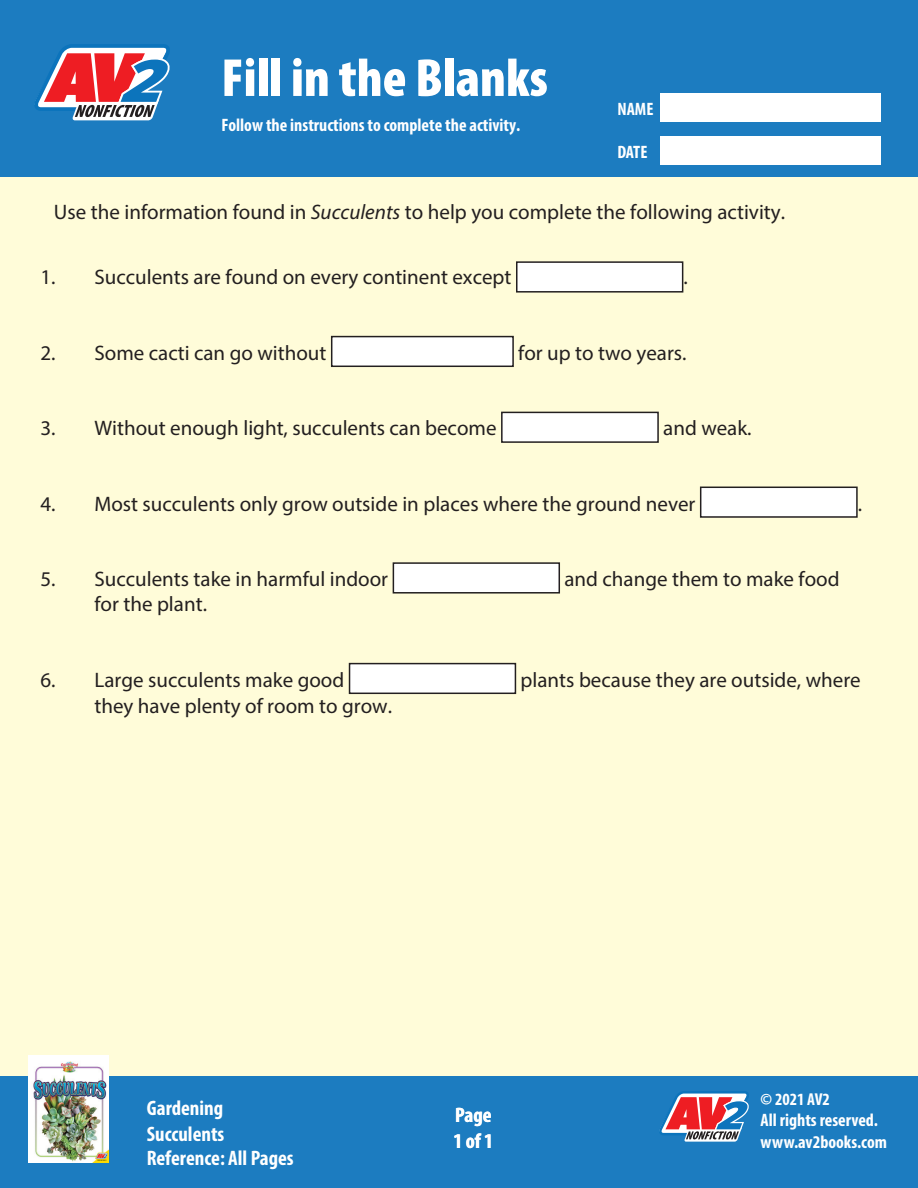
<style>
.page{position:relative;width:918px;height:1188px;background:#fffcd9}
.page>*{position:absolute;margin:0;border:0;box-sizing:border-box;transform-origin:0 0}
.head{font:900 condensed 54px "Myriad Pro";color:#fff}
.Questions{font:21px "Myriad Pro";color:#231f20}
.t1{font:700 condensed 21px/25.2px "Myriad Pro";color:#fff}
.description{font:700 condensed 18px/21.6px "Myriad Pro";color:#fff}
.t2{font:700 condensed 17.25px "Myriad Pro";color:#fff}
.s1{font-style:italic}
</style>
<div class="page">
<div style="left:0;top:0;width:918px;height:177px;background:#1c7cc0"></div>
<div style="left:660px;top:93px;width:220px;height:29px;background:#fff"></div>
<div style="left:660px;top:136px;width:220px;height:29px;background:#fff"></div>
<div style="left:0;top:1076px;width:918px;height:112px;background:#1c7cc0"></div>
<img style="left:29px;top:1056px;width:80px;height:106px">
<svg style="left:34px;top:44px;width:136px;height:76px"></svg>
<svg style="left:659px;top:1091px;width:90px;height:51px"></svg>
<div style="left:517px;top:262px;width:166px;height:30px;background:#fff"></div>
<div style="left:516px;top:261px;width:167px;height:32px;border:2px solid #231f20"></div>
<div style="left:332px;top:337px;width:181px;height:29px;background:#fff"></div>
<div style="left:331px;top:336px;width:183px;height:31px;border:2px solid #231f20"></div>
<div style="left:502px;top:412px;width:156px;height:30px;background:#fff"></div>
<div style="left:501px;top:412px;width:158px;height:31px;border:2px solid #231f20"></div>
<div style="left:701px;top:487px;width:156px;height:30px;background:#fff"></div>
<div style="left:700px;top:487px;width:158px;height:31px;border:2px solid #231f20"></div>
<div style="left:393px;top:563px;width:166px;height:30px;background:#fff"></div>
<div style="left:393px;top:562px;width:167px;height:32px;border:2px solid #231f20"></div>
<div style="left:350px;top:664px;width:165px;height:29px;background:#fff"></div>
<div style="left:349px;top:663px;width:167px;height:31px;border:2px solid #231f20"></div>
<p class="head" style="left:221px;top:43px;width:328px">Fill in the Blanks</p>
<p class="description" style="left:221px;top:114px;width:300px">Follow the instructions to complete the activity.</p>
<p class="description" style="left:617px;top:98px;width:38px">NAME</p>
<p class="description" style="left:617px;top:141px;width:32px">DATE</p>
<p class="Questions" style="left:54px;top:199px;width:733px">Use the information found in <span class="s1">Succulents</span> to help you complete the following activity.</p>
<p class="Questions" style="left:40px;top:264px;width:473px">1. Succulents are found on every continent except</p>
<p class="Questions" style="left:683px;top:264px;width:6px">.</p>
<p class="Questions" style="left:40px;top:340px;width:288px">2. Some cacti can go without</p>
<p class="Questions" style="left:518px;top:340px;width:170px">for up to two years.</p>
<p class="Questions" style="left:40px;top:415px;width:458px">3. Without enough light, succulents can become</p>
<p class="Questions" style="left:663px;top:415px;width:90px">and weak.</p>
<p class="Questions" style="left:40px;top:491px;width:656px">4. Most succulents only grow outside in places where the ground never</p>
<p class="Questions" style="left:858px;top:491px;width:6px">.</p>
<p class="Questions" style="left:40px;top:566px;width:349px">5. Succulents take in harmful indoor</p>
<p class="Questions" style="left:564px;top:566px;width:277px">and change them to make food</p>
<p class="Questions" style="left:94px;top:591px;width:114px">for the plant.</p>
<p class="Questions" style="left:40px;top:667px;width:305px">6. Large succulents make good</p>
<p class="Questions" style="left:521px;top:667px;width:342px">plants because they are outside, where</p>
<p class="Questions" style="left:94px;top:693px;width:299px">they have plenty of room to grow.</p>
<p class="t1" style="left:147px;top:1095px;width:79px">Gardening<br>Succulents</p>
<p class="t1" style="left:147px;top:1145px;width:149px">Reference: All Pages</p>
<p class="t1" style="left:455px;top:1102px;width:38px">Page</p>
<p class="t1" style="left:454px;top:1127px;width:41px">1 of 1</p>
<p class="t2" style="left:761px;top:1088px;width:71px">© 2021 AV2</p>
<p class="description" style="left:761px;top:1109px;width:128px">All rights reserved. www.av2books.com</p>
</div>
